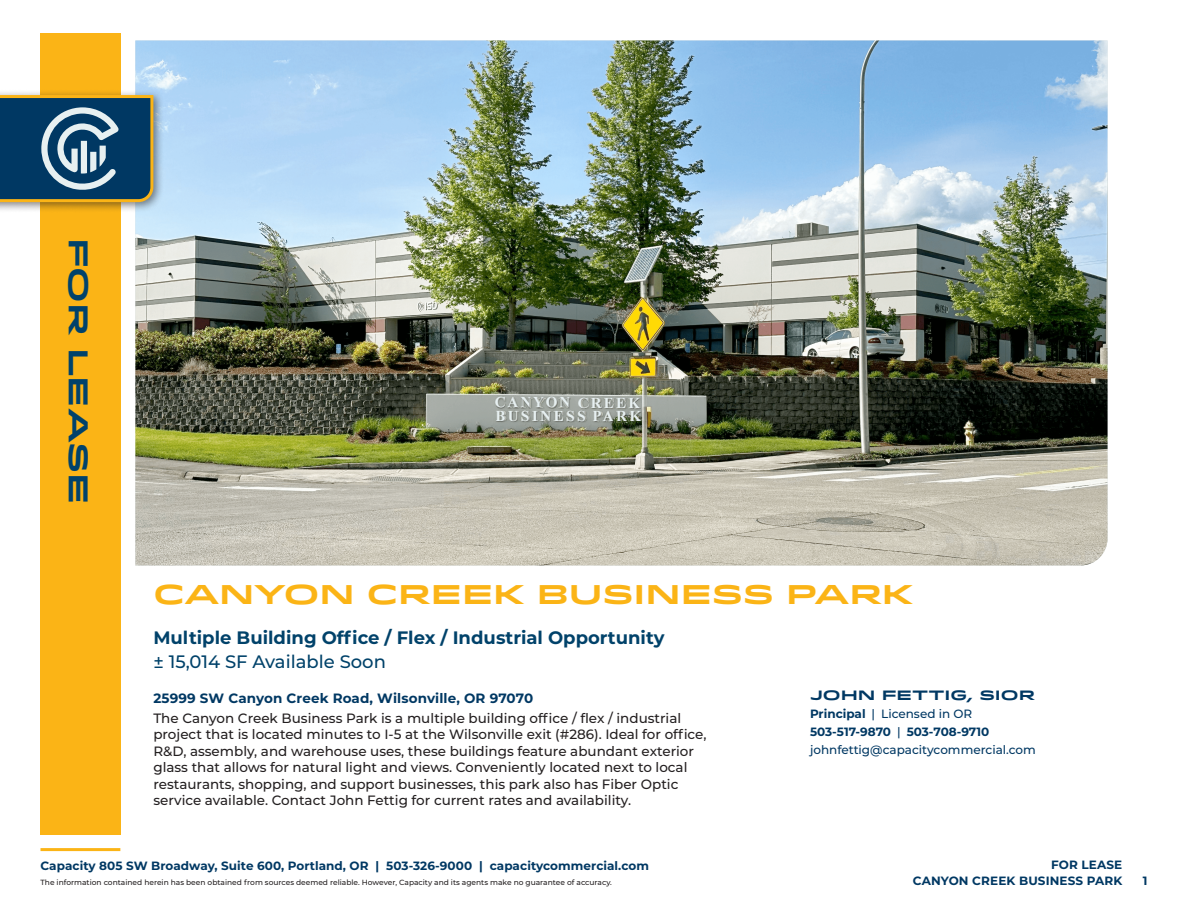
<style>
.page{position:relative;width:1188px;height:918px;background:#fff}
.page>*{position:absolute;margin:0;border:0;box-sizing:border-box;transform-origin:0 0}
.t1{font:700 27px "Idlewild";color:#fbb416}
.t2{font:700 27px "Idlewild";color:#00426b}
.t3{font:700 18px "Montserrat";color:#01426a}
.Heading_1_1{font:500 18px "Montserrat";color:#01426a}
.Bullet{font:700 15px "Times New Roman";letter-spacing:.17em;color:#e7f0f1}
.Bullet-2{font:700 15px "Times New Roman";letter-spacing:.15em;color:#e7f0f1}
.Body_Bullets{font:500 13.5px/16.5px "Montserrat";color:#231f20}
.Heading_3{font:700 13.5px "Montserrat";letter-spacing:.01em;color:#003863}
.Broker_Name{font:700 13.5px "Idlewild";color:#003863}
.Broker_Contact{font:700 12px "Montserrat";letter-spacing:.005em;color:#003863}
.Broker_Contact-2{font:500 12px "Montserrat";color:#003863}
.Broker_Title{font:500 12px "Montserrat";color:#003863}
.Heading_3-2{font:700 12px "Montserrat";letter-spacing:.01em;color:#003863}
.t4{font:500 7.5px "Montserrat";color:#231f20}
.s1{font-weight:700}
.s2{font-weight:500}
</style>
<div class="page">
<img style="left:135px;top:40px;width:973px;height:526px">
<div style="left:40px;top:33px;width:81px;height:801px;background:#fbb416"></div>
<hr style="left:40px;top:848px;width:80px;height:3px;background:#fbb416">
<div style="left:0;top:89px;width:164px;height:124px;background:#231f20;opacity:.55"></div>
<svg style="left:0;top:94px;width:155px;height:110px;background:#385e72"></svg>
<img style="left:426px;top:394px;width:281px;height:38px">
<div style="left:496px;top:398px;width:75px;height:10px;background:#231f20;opacity:.3"></div>
<div style="left:496px;top:411px;width:90px;height:11px;background:#231f20;opacity:.3"></div>
<div style="left:579px;top:398px;width:62px;height:11px;background:#231f20;opacity:.3"></div>
<div style="left:593px;top:412px;width:49px;height:10px;background:#231f20;opacity:.3"></div>
<p class="t2" style="left:99px;top:238px;width:268px;rotate:90deg">FOR LEASE</p>
<p class="Bullet-2" style="left:495px;top:392px;width:77px">CANYON</p>
<p class="Bullet" style="left:495px;top:405px;width:147px">BUSINESS PARK</p>
<p class="Bullet-2" style="left:578px;top:392px;width:64px">CREEK</p>
<p class="t1" style="left:153px;top:574px;width:761px">CANYON CREEK BUSINESS PARK</p>
<p class="t3" style="left:153px;top:625px;width:513px">Multiple Building Office / Flex / Industrial Opportunity</p>
<p class="Heading_1_1" style="left:153px;top:649px;width:234px">± 15,014 SF Available Soon</p>
<p class="Heading_3" style="left:153px;top:688px;width:381px">25999 SW Canyon Creek Road, Wilsonville, OR 97070</p>
<p class="Body_Bullets" style="left:153px;top:709px;width:555px">The Canyon Creek Business Park is a multiple building office / flex / industrial project that is located minutes to I-5 at the Wilsonville exit (#286). Ideal for office, R&amp;D, assembly, and warehouse uses, these buildings feature abundant exterior glass that allows for natural light and views. Conveniently located next to local restaurants, shopping, and support businesses, this park also has Fiber Optic service available. Contact John Fettig for current rates and availability.</p>
<p class="Broker_Name" style="left:810px;top:685px;width:227px">JOHN FETTIG, SIOR</p>
<p class="Broker_Title" style="left:810px;top:705px;width:164px"><span class="s1">Principal</span> | Licensed in OR</p>
<p class="Broker_Contact" style="left:810px;top:723px;width:181px">503-517-9870 <span class="s2">|</span> 503-708-9710</p>
<p class="Broker_Contact-2" style="left:810px;top:741px;width:227px">johnfettig@capacitycommercial.com</p>
<p class="Heading_3-2" style="left:1051px;top:856px;width:73px">FOR LEASE</p>
<p class="Broker_Contact" style="left:40px;top:857px;width:610px">Capacity 805 SW Broadway, Suite 600, Portland, OR | 503-326-9000 | capacitycommercial.com</p>
<p class="t4" style="left:40px;top:877px;width:573px">The information contained herein has been obtained from sources deemed reliable. However, Capacity and its agents make no guarantee of accuracy.</p>
<p class="Broker_Contact" style="left:1143px;top:872px;width:6px">1</p>
<p class="Broker_Contact" style="left:913px;top:872px;width:211px">CANYON CREEK BUSINESS PARK</p>
</div>
